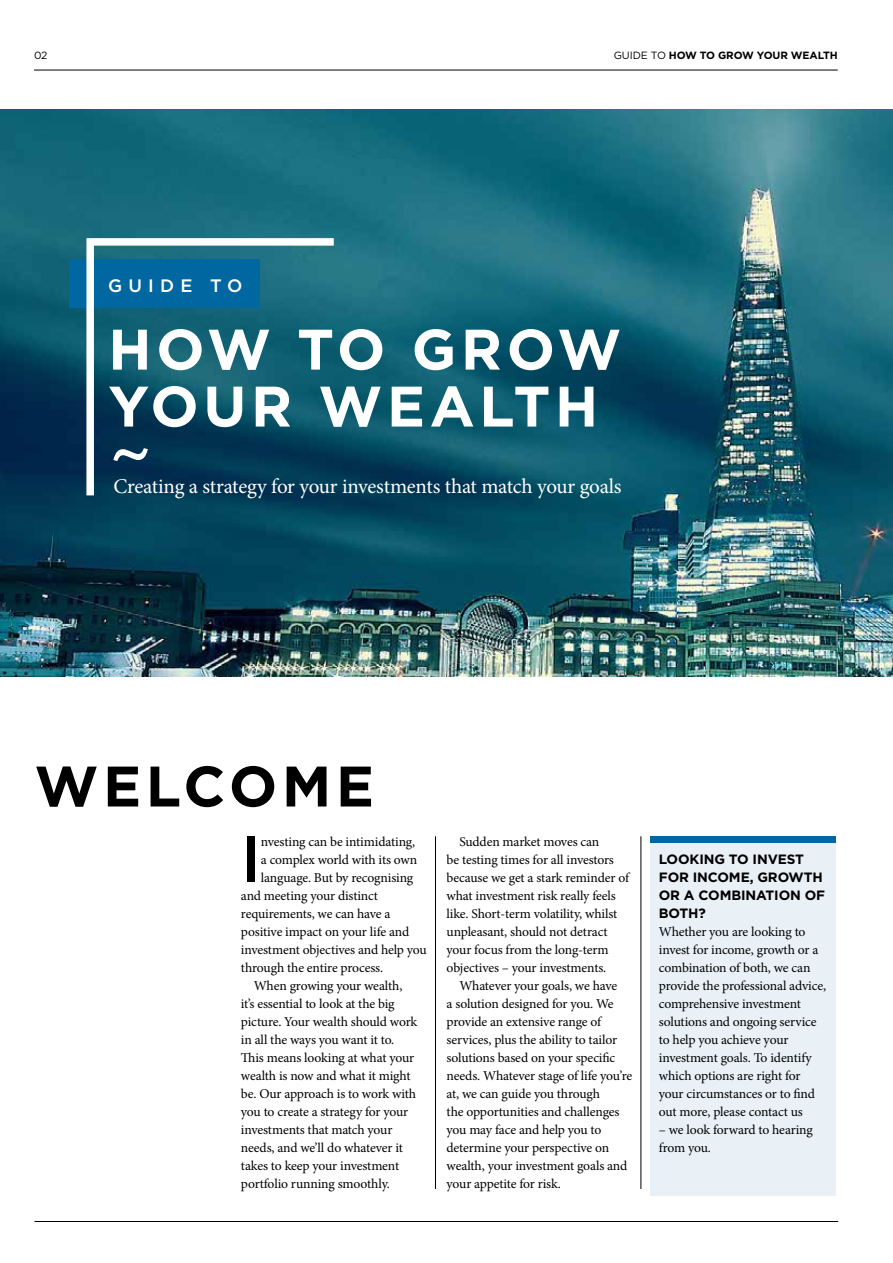
<style>
.page{position:relative;width:893px;height:1263px;background:#fff}
.page>*{position:absolute;margin:0;border:0;box-sizing:border-box;transform-origin:0 0}
.t1{font:500 64.95px "Gotham HTF";color:#000}
.t2{font:700 57px/57px "Gotham HTF";letter-spacing:.08em;color:#fff}
.t3{font:700 57px "Gotham HTF";letter-spacing:.08em;color:#000}
.t4{font:21px "Minion Pro";letter-spacing:-.015em;color:#fff}
.t5{font:500 18px "Gotham HTF";letter-spacing:.34em;color:#fff}
.t6{font:13.5px/18px "Minion Pro";letter-spacing:-.015em;color:#000}
.t7{font:700 13.5px/18px "Gotham HTF";letter-spacing:-.01em;color:#000}
.t8{font:700 10.5px "Gotham HTF";letter-spacing:-.01em;color:#000}
.t9{font:10.5px "Gotham HTF";color:#000}
.s1{font-weight:400}
</style>
<div class="page">
<img style="left:0;top:109px;width:893px;height:568px">
<hr style="left:34px;top:70px;width:804px;height:1px;background:#000">
<div style="left:69px;top:260px;width:190px;height:48px;background:#0067a1"></div>
<svg style="left:83px;top:234px;width:258px;height:269px"></svg>
<svg style="left:113px;top:448px;width:35px;height:13px"></svg>
<hr style="left:34px;top:1221px;width:804px;height:1px;background:#000">
<div style="left:650px;top:836px;width:186px;height:360px;background:#e9f1f6"></div>
<div style="left:650px;top:836px;width:186px;height:7px;background:#0067a1"></div>
<hr style="left:435px;top:836px;width:1px;height:353px;background:#000">
<hr style="left:640px;top:836px;width:1px;height:353px;background:#000">
<p class="t9" style="left:34px;top:49px;width:15px">02</p>
<p class="t8" style="left:614px;top:49px;width:225px"><span class="s1">GUIDE TO</span> HOW TO GROW YOUR WEALTH</p>
<h3 class="t5" style="left:108px;top:275px;width:136px">GUIDE TO</h3>
<h2 class="t2" style="left:108px;top:319px;width:514px">HOW TO GROW<br>YOUR WEALTH</h2>
<h3 class="t4" style="left:113px;top:473px;width:510px">Creating a strategy for your investments that match your goals</h3>
<h2 class="t3" style="left:34px;top:753px;width:341px">WELCOME</h2>
<h1 class="t1" style="left:241px;top:822px;width:22px">I</h1>
<p class="t6" style="left:261px;top:833px;width:156px">nvesting can be intimidating,</p>
<p class="t6" style="left:261px;top:851px;width:158px">a complex world with its own</p>
<p class="t6" style="left:261px;top:869px;width:154px">language. But by recognising</p>
<p class="t6" style="left:241px;top:887px;width:139px">and meeting your distinct</p>
<p class="t6" style="left:241px;top:905px;width:151px">requirements, we can have a</p>
<p class="t6" style="left:241px;top:923px;width:170px">positive impact on your life and</p>
<p class="t6" style="left:241px;top:941px;width:187px">investment objectives and help you</p>
<p class="t6" style="left:241px;top:959px;width:144px">through the entire process.</p>
<p class="t6" style="left:254px;top:977px;width:150px">When growing your wealth,</p>
<p class="t6" style="left:241px;top:995px;width:155px">it’s essential to look at the big</p>
<p class="t6" style="left:241px;top:1013px;width:178px">picture. Your wealth should work</p>
<p class="t6" style="left:241px;top:1031px;width:155px">in all the ways you want it to.</p>
<p class="t6" style="left:241px;top:1049px;width:175px">This means looking at what your</p>
<p class="t6" style="left:241px;top:1067px;width:171px">wealth is now and what it might</p>
<p class="t6" style="left:241px;top:1085px;width:177px">be. Our approach is to work with</p>
<p class="t6" style="left:241px;top:1103px;width:169px">you to create a strategy for your</p>
<p class="t6" style="left:241px;top:1121px;width:153px">investments that match your</p>
<p class="t6" style="left:241px;top:1139px;width:163px">needs, and we’ll do whatever it</p>
<p class="t6" style="left:241px;top:1157px;width:160px">takes to keep your investment</p>
<p class="t6" style="left:241px;top:1175px;width:151px">portfolio running smoothly.</p>
<p class="t6" style="left:447px;top:833px;width:184px;text-indent:13px">Sudden market moves can<br>be testing times for all investors because we get a stark reminder of what investment risk really feels like. Short-term volatility, whilst unpleasant, should not detract your focus from the long-term objectives – your investments.</p>
<p class="t6" style="left:447px;top:977px;width:187px;text-indent:13px">Whatever your goals, we have<br>a solution designed for you. We provide an extensive range of services, plus the ability to tailor solutions based on your specific needs. Whatever stage of life you’re at, we can guide you through<br>the opportunities and challenges you may face and help you to determine your perspective on wealth, your investment goals and your appetite for risk.</p>
<p class="t7" style="left:659px;top:850px;width:168px">LOOKING TO INVEST<br>FOR INCOME, GROWTH<br>OR A COMBINATION OF<br>BOTH?</p>
<p class="t6" style="left:659px;top:923px;width:169px">Whether you are looking to invest for income, growth or a combination of both, we can provide the professional advice, comprehensive investment solutions and ongoing service to help you achieve your investment goals. To identify which options are right for your circumstances or to find out more, please contact us</p>
<p class="t6" style="left:659px;top:1121px;width:156px">– we look forward to hearing from you.</p>
</div>
